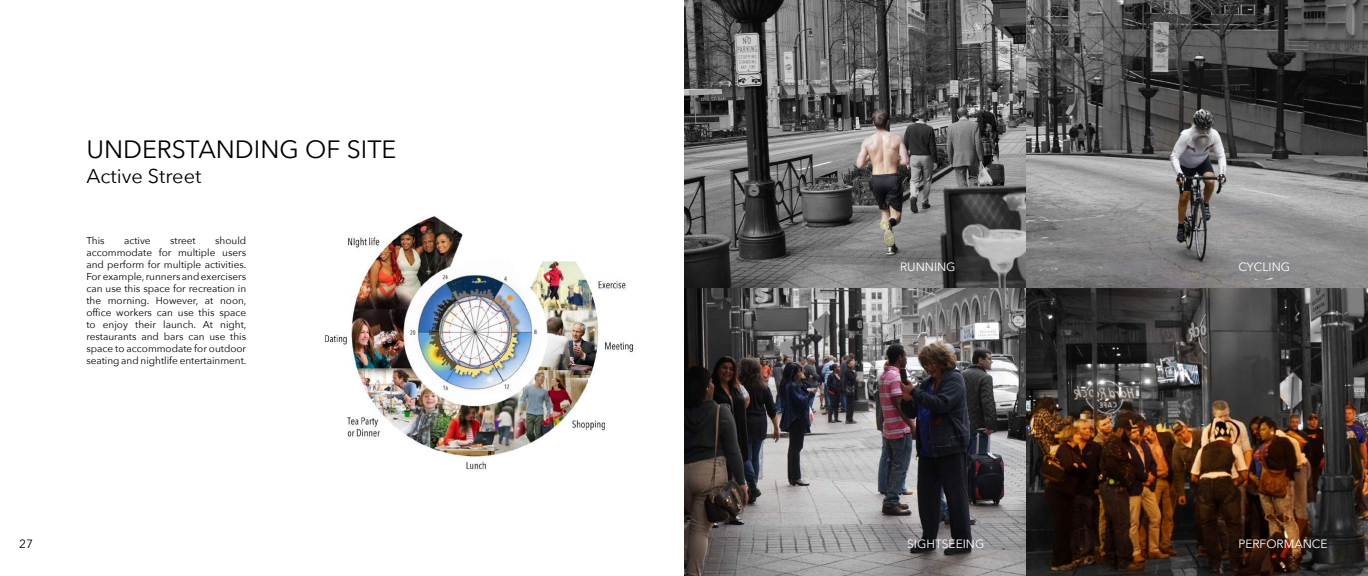
<style>
.page{position:relative;width:1368px;height:576px;background:#fff}
.page>*{position:absolute;margin:0;border:0;box-sizing:border-box;transform-origin:0 0}
.t1{font:25px "Avenir Next";color:#000}
.t2{font:20px "Avenir Next";color:#000}
.t3{font:12px "Avenir Next";color:#fff}
.t4{font:12px "Avenir Next";color:#000}
.t5{font:10px/12px "Avenir Next";color:#000;text-align:justify}
.s1{color:#000}
</style>
<div class="page">
<img style="left:325px;top:216px;width:310px;height:254px">
<img style="left:684px;top:0;width:684px;height:576px">
<h1 class="t1" style="left:86px;top:128px;width:312px">UNDERSTANDING OF SITE</h1>
<h2 class="t2" style="left:86px;top:159px;width:117px">Active Street</h2>
<p class="t5" style="left:86px;top:234px;width:162px;text-indent:129px">should accommodate for multiple users and perform for multiple activities.<br>For example, runners and exercisers can use this space for recreation in the morning. However, at noon, office workers can use this space to enjoy their launch. At night, restaurants and bars can use this space to accommodate for outdoor seating and nightlife entertainment.</p>
<p class="t5" style="left:86px;top:234px;width:20px">This</p>
<p class="t5" style="left:124px;top:234px;width:28px">active</p>
<p class="t5" style="left:170px;top:234px;width:27px">street</p>
<p class="t3" style="left:900px;top:257px;width:57px">RUNNING</p>
<p class="t3" style="left:1238px;top:257px;width:53px">CYCLING</p>
<p class="t4" style="left:19px;top:533px;width:15px">27</p>
<p class="t3" style="left:1238px;top:534px;width:110px">PERFORMANCE <span class="s1">28</span></p>
<p class="t3" style="left:907px;top:534px;width:79px">SIGHTSEEING</p>
</div>
